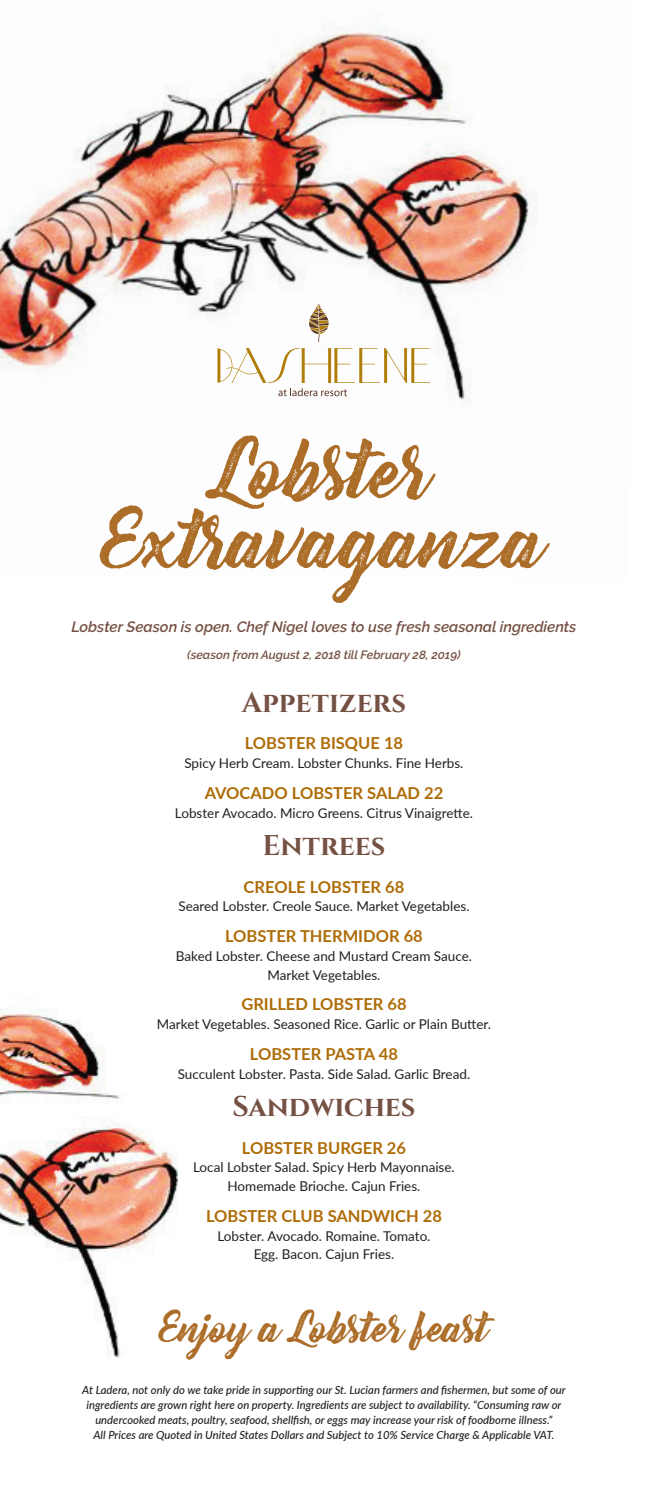
<style>
.page{position:relative;width:648px;height:1512px;background:#fff}
.page>*{position:absolute;margin:0;border:0;box-sizing:border-box;transform-origin:0 0}
.t1{font:73.05px "Bernadette Rough";color:#ac6d28}
.t2{font:37.8px "Bernadette Rough";letter-spacing:-.005em;color:#ac6d28}
.t3{font:700 28.5px "Cinzel";color:#755143}
.t4{font:700 16.5px "Lato";color:#ae6c07}
.t5{font:italic 600 15px "Raleway";color:#755143}
.t6{font:13.5px "Lato";color:#231f20}
.t7{font:italic 600 12px "Raleway";color:#755143}
.t8{font:italic 500 11.25px "Lato";color:#231f20}
</style>
<div class="page">
<img style="left:0;top:27px;width:534px;height:378px">
<img style="left:0;top:1009px;width:178px;height:349px">
<svg style="left:309px;top:303px;width:20px;height:39px"></svg>
<svg style="left:217px;top:348px;width:212px;height:48px"></svg>
<p class="t1" style="left:215px;top:413px;width:220px">Lobster</p>
<p class="t1" style="left:100px;top:483px;width:449px">Extravaganza</p>
<p class="t5" style="left:72px;top:618px;width:506px">Lobster Season is open. Chef Nigel loves to use fresh seasonal ingredients</p>
<p class="t7" style="left:187px;top:647px;width:275px">(season from August 2, 2018 till February 28, 2019)</p>
<p class="t3" style="left:242px;top:685px;width:166px">Appetizers</p>
<p class="t4" style="left:245px;top:731px;width:160px">LOBSTER BISQUE 18</p>
<p class="t6" style="left:184px;top:754px;width:281px">Spicy Herb Cream. Lobster Chunks. Fine Herbs.</p>
<p class="t4" style="left:205px;top:781px;width:240px">AVOCADO LOBSTER SALAD 22</p>
<p class="t6" style="left:175px;top:803px;width:300px">Lobster Avocado. Micro Greens. Citrus Vinaigrette.</p>
<p class="t3" style="left:263px;top:828px;width:124px">Entrees</p>
<p class="t4" style="left:244px;top:874px;width:162px">CREOLE LOBSTER 68</p>
<p class="t6" style="left:178px;top:897px;width:293px">Seared Lobster. Creole Sauce. Market Vegetables.</p>
<p class="t4" style="left:225px;top:924px;width:199px">LOBSTER THERMIDOR 68</p>
<p class="t6" style="left:176px;top:946px;width:298px">Baked Lobster. Cheese and Mustard Cream Sauce.</p>
<p class="t6" style="left:267px;top:965px;width:115px">Market Vegetables.</p>
<p class="t4" style="left:241px;top:992px;width:167px">GRILLED LOBSTER 68</p>
<p class="t6" style="left:157px;top:1015px;width:336px">Market Vegetables. Seasoned Rice. Garlic or Plain Butter.</p>
<p class="t4" style="left:250px;top:1042px;width:150px">LOBSTER PASTA 48</p>
<p class="t6" style="left:178px;top:1064px;width:294px">Succulent Lobster. Pasta. Side Salad. Garlic Bread.</p>
<p class="t3" style="left:232px;top:1089px;width:185px">Sandwiches</p>
<p class="t4" style="left:242px;top:1135px;width:166px">LOBSTER BURGER 26</p>
<p class="t6" style="left:193px;top:1158px;width:263px">Local Lobster Salad. Spicy Herb Mayonnaise.</p>
<p class="t6" style="left:228px;top:1177px;width:194px">Homemade Brioche. Cajun Fries.</p>
<p class="t4" style="left:206px;top:1204px;width:237px">LOBSTER CLUB SANDWICH 28</p>
<p class="t6" style="left:217px;top:1226px;width:215px">Lobster. Avocado. Romaine. Tomato.</p>
<p class="t6" style="left:254px;top:1245px;width:142px">Egg. Bacon. Cajun Fries.</p>
<p class="t2" style="left:159px;top:1297px;width:332px">Enjoy a Lobster feast</p>
<p class="t8" style="left:82px;top:1381px;width:485px">At Ladera, not only do we take pride in supporting our St. Lucian farmers and fishermen, but some of our</p>
<p class="t8" style="left:87px;top:1396px;width:476px">ingredients are grown right here on property. Ingredients are subject to availability. “Consuming raw or</p>
<p class="t8" style="left:95px;top:1411px;width:459px">undercooked meats, poultry, seafood, shellfish, or eggs may increase your risk of foodborne illness.”</p>
<p class="t8" style="left:93px;top:1426px;width:462px">All Prices are Quoted in United States Dollars and Subject to 10% Service Charge &amp; Applicable VAT.</p>
</div>
